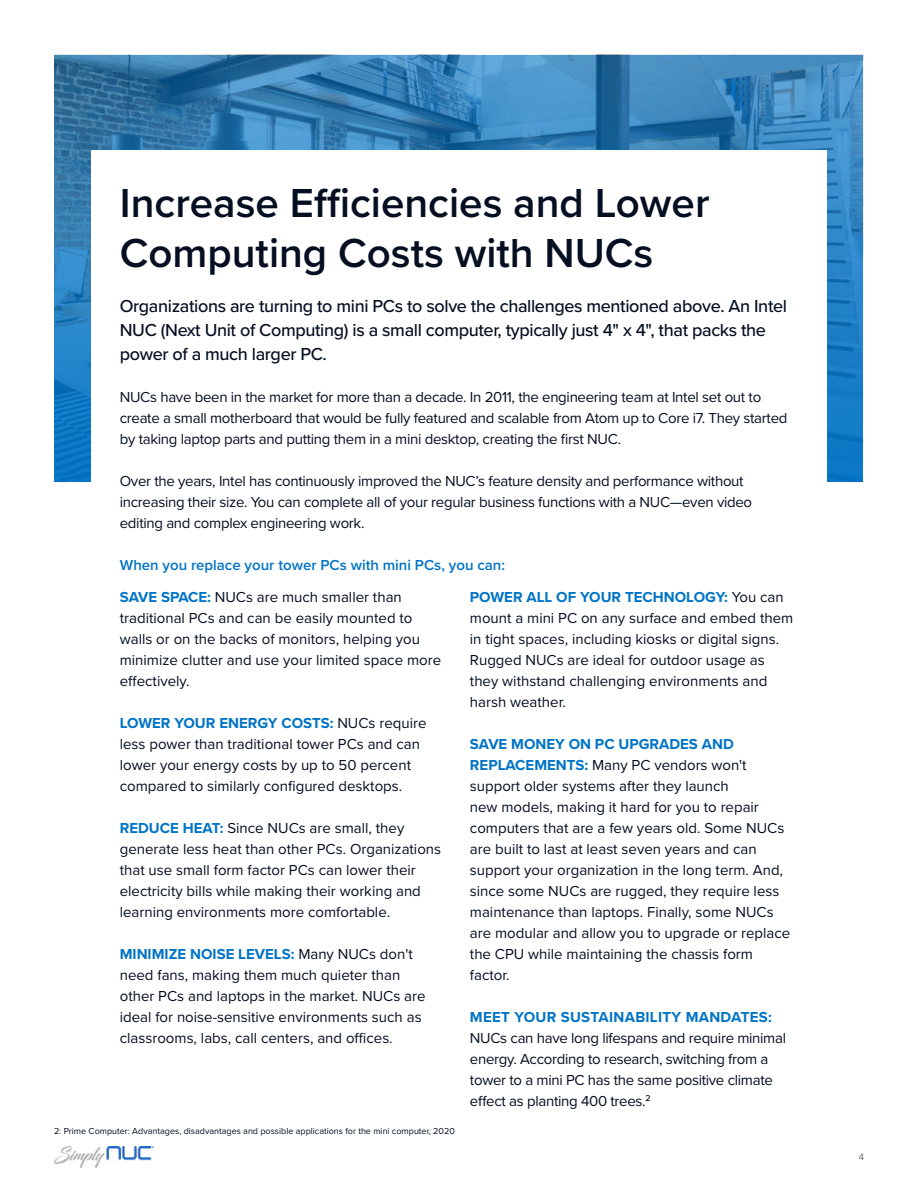
<style>
.page{position:relative;width:918px;height:1188px;background:#fff}
.page>*{position:absolute;margin:0;border:0;box-sizing:border-box;transform-origin:0 0}
.t1{font:600 42px/50.4px "Proxima Nova";color:#050f21}
.t2{font:500 18px/24px "Proxima Nova";letter-spacing:-.02em;color:#050f21}
.t3{font:15px/21px "Proxima Nova";color:#050f21}
.t4{font:15px/21px "Proxima Nova";letter-spacing:-.02em;color:#050f21}
.t5{font:600 15px "Proxima Nova";color:#0074c6}
.t6{font:700 15px "Proxima Nova";letter-spacing:.02em;color:#0074c6}
.t7{font:9px "Proxima Nova";color:#050f21}
.t8{font:300 9px "Open Sans";color:#000}
.s1{font-weight:700;color:#0074c6}
</style>
<div class="page">
<img style="left:54px;top:1147px;width:99px;height:21px">
<img style="left:54px;top:54px;width:810px;height:428px">
<div style="left:91px;top:150px;width:736px;height:387px;background:#fff"></div>
<h1 class="t1" style="left:120px;top:176px;width:591px">Increase Efficiencies and Lower<br>Computing Costs with NUCs</h1>
<p class="t2" style="left:120px;top:294px;width:669px">Organizations are turning to mini PCs to solve the challenges mentioned above. An Intel<br>NUC (Next Unit of Computing) is a small computer, typically just 4" x 4", that packs the power of a much larger PC.</p>
<p class="t4" style="left:120px;top:386px;width:669px">NUCs have been in the market for more than a decade. In 2011, the engineering team at Intel set out to create a small motherboard that would be fully featured and scalable from Atom up to Core i7. They started by taking laptop parts and putting them in a mini desktop, creating the first NUC.</p>
<p class="t4" style="left:120px;top:470px;width:634px">Over the years, Intel has continuously improved the NUC’s feature density and performance without increasing their size. You can complete all of your regular business functions with a NUC—even video editing and complex engineering work.</p>
<p class="t5" style="left:120px;top:554px;width:387px">When you replace your tower PCs with mini PCs, you can:</p>
<p class="t3" style="left:120px;top:586px;width:323px"><span class="s1">SAVE SPACE:</span> NUCs are much smaller than traditional PCs and can be easily mounted to walls or on the backs of monitors, helping you minimize clutter and use your limited space more effectively.</p>
<p class="t3" style="left:120px;top:712px;width:308px"><span class="s1">LOWER YOUR ENERGY COSTS:</span> NUCs require less power than traditional tower PCs and can lower your energy costs by up to 50 percent compared to similarly configured desktops.</p>
<p class="t3" style="left:120px;top:817px;width:323px"><span class="s1">REDUCE HEAT:</span> Since NUCs are small, they generate less heat than other PCs. Organizations that use small form factor PCs can lower their electricity bills while making their working and learning environments more comfortable.</p>
<p class="t3" style="left:120px;top:943px;width:307px"><span class="s1">MINIMIZE NOISE LEVELS:</span> Many NUCs don't need fans, making them much quieter than other PCs and laptops in the market. NUCs are ideal for noise-sensitive environments such as classrooms, labs, call centers, and offices.</p>
<p class="t7" style="left:54px;top:1124px;width:402px">2: Prime Computer: Advantages, disadvantages and possible applications for the mini computer, 2020</p>
<p class="t3" style="left:470px;top:586px;width:325px"><span class="s1">POWER ALL OF YOUR TECHNOLOGY:</span> You can mount a mini PC on any surface and embed them in tight spaces, including kiosks or digital signs.<br>Rugged NUCs are ideal for outdoor usage as they withstand challenging environments and harsh weather.</p>
<p class="t3" style="left:470px;top:733px;width:322px"><span class="s1">SAVE MONEY ON PC UPGRADES AND REPLACEMENTS:</span> Many PC vendors won't support older systems after they launch<br>new models, making it hard for you to repair computers that are a few years old. Some NUCs are built to last at least seven years and can support your organization in the long term. And, since some NUCs are rugged, they require less maintenance than laptops. Finally, some NUCs are modular and allow you to upgrade or replace the CPU while maintaining the chassis form factor.</p>
<p class="t6" style="left:470px;top:1006px;width:303px">MEET YOUR SUSTAINABILITY MANDATES:</p>
<p class="t4" style="left:470px;top:1027px;width:318px">NUCs can have long lifespans and require minimal energy. According to research, switching from a tower to a mini PC has the same positive climate effect as planting 400 trees.<sup>2</sup></p>
<p class="t8" style="left:859px;top:1150px;width:7px">4</p>
</div>
